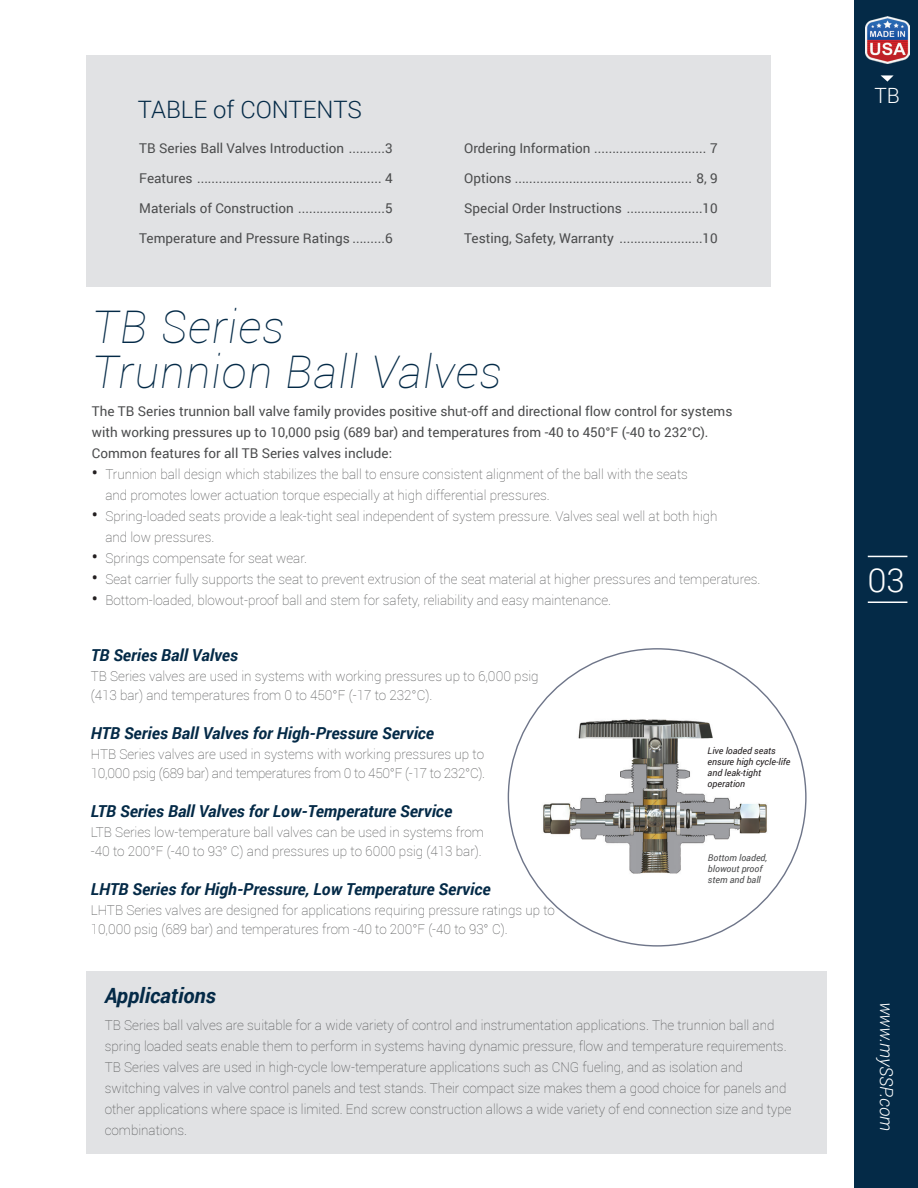
<style>
.page{position:relative;width:918px;height:1188px;background:#fff}
.page>*{position:absolute;margin:0;border:0;box-sizing:border-box;transform-origin:0 0}
.t1{font:italic 100 45px/45px "Roboto";letter-spacing:.025em;color:#042a47}
.t2{font:300 33px "Roboto";color:#fff}
.t3{font:300 24px "Roboto";color:#042a47}
.t4{font:italic 700 21px "Roboto";color:#042a47}
.t5{font:300 21px "Roboto";color:#fff}
.t6{font:italic 300 18px "Roboto";color:#fff}
.t7{font:italic 700 16.5px "Roboto";color:#042a47}
.t8{font:100 13.5px/21px "Roboto";color:#4b4c4d}
.t9{font:13.5px/21px "Roboto";color:#4b4c4d}
.t10{font:100 13.5px "Roboto";letter-spacing:-.02em;color:#4b4c4d}
.t11{font:italic 9.3px/11.1px "Roboto";color:#231f20}
.t12{font:italic 9.3px/11.1px "Roboto";color:#4b4c4d}
.s1{font-weight:400;font-size:18px;color:#231f20}
</style>
<div class="page">
<div style="left:854px;top:0;width:64px;height:1188px;background:#042a47"></div>
<hr style="left:868px;top:556px;width:39px;height:1px;background:#fff">
<hr style="left:868px;top:602px;width:39px;height:1px;background:#fff">
<img style="left:866px;top:16px;width:43px;height:48px">
<svg style="left:881px;top:75px;width:13px;height:7px"></svg>
<div style="left:86px;top:55px;width:685px;height:231px;background:#e1e2e4"></div>
<div style="left:86px;top:971px;width:741px;height:182px;background:#e1e2e4"></div>
<img style="left:537px;top:710px;width:230px;height:164px">
<p class="t3" style="left:138px;top:93px;width:225px">TABLE of CONTENTS</p>
<p class="t9" style="left:139px;top:137px;width:255px">TB Series Ball Valves Introduction ..........3</p>
<p class="t9" style="left:139px;top:167px;width:255px">Features ................................................... 4</p>
<p class="t9" style="left:139px;top:197px;width:255px">Materials of Construction ........................5</p>
<p class="t9" style="left:139px;top:227px;width:255px">Temperature and Pressure Ratings .........6</p>
<p class="t9" style="left:464px;top:137px;width:255px">Ordering Information ............................... 7</p>
<p class="t9" style="left:464px;top:167px;width:255px">Options ................................................. 8, 9</p>
<p class="t9" style="left:464px;top:197px;width:255px">Special Order Instructions .....................10</p>
<p class="t9" style="left:464px;top:227px;width:255px">Testing, Safety, Warranty .......................10</p>
<p class="t1" style="left:92px;top:303px;width:412px">TB Series<br>Trunnion Ball Valves</p>
<p class="t9" style="left:92px;top:400px;width:642px">The TB Series trunnion ball valve family provides positive shut-off and directional flow control for systems with working pressures up to 10,000 psig (689 bar) and temperatures from -40 to 450°F (-40 to 232°C).<br>Common features for all TB Series valves include:</p>
<p class="t8" style="left:105px;top:463px;width:584px;text-indent:-14px"><span class="s1">•</span> Trunnion ball design which stabilizes the ball to ensure consistent alignment of the ball with the seats and promotes lower actuation torque especially at high differential pressures.</p>
<p class="t8" style="left:105px;top:505px;width:614px;text-indent:-14px"><span class="s1">•</span> Spring-loaded seats provide a leak-tight seal independent of system pressure. Valves seal well at both high and low pressures.</p>
<p class="t8" style="left:92px;top:547px;width:217px"><span class="s1">•</span> Springs compensate for seat wear.</p>
<p class="t8" style="left:92px;top:568px;width:670px"><span class="s1">•</span> Seat carrier fully supports the seat to prevent extrusion of the seat material at higher pressures and temperatures.</p>
<p class="t8" style="left:92px;top:589px;width:521px"><span class="s1">•</span> Bottom-loaded, blowout-proof ball and stem for safety, reliability and easy maintenance.</p>
<p class="t7" style="left:91px;top:644px;width:149px">TB Series Ball Valves</p>
<p class="t8" style="left:91px;top:666px;width:449px;line-height:19.5px">TB Series valves are used in systems with working pressures up to 6,000 psig (413 bar) and temperatures from 0 to 450°F (-17 to 232°C).</p>
<p class="t7" style="left:91px;top:722px;width:345px">HTB Series Ball Valves for High-Pressure Service</p>
<p class="t8" style="left:91px;top:743px;width:395px">HTB Series valves are used in systems with working pressures up to</p>
<p class="t10" style="left:91px;top:764px;width:396px">10,000 psig (689 bar) and temperatures from 0 to 450°F (-17 to 232°C).</p>
<p class="t7" style="left:91px;top:800px;width:363px">LTB Series Ball Valves for Low-Temperature Service</p>
<p class="t8" style="left:91px;top:822px;width:395px;line-height:19.5px">LTB Series low-temperature ball valves can be used in systems from -40 to 200°F (-40 to 93° C) and pressures up to 6000 psig (413 bar).</p>
<p class="t7" style="left:91px;top:878px;width:401px">LHTB Series for High-Pressure, Low Temperature Service</p>
<p class="t8" style="left:91px;top:900px;width:466px;line-height:19.5px">LHTB Series valves are designed for applications requiring pressure ratings up to<br>10,000 psig (689 bar) and temperatures from -40 to 200°F (-40 to 93° C).</p>
<p class="t11" style="left:708px;top:745px;width:84px">Live loaded seats ensure high cycle-life and leak-tight operation</p>
<p class="t12" style="left:708px;top:852px;width:61px">Bottom loaded, blowout proof</p>
<p class="t12" style="left:708px;top:874px;width:54px">stem and ball</p>
<p class="t4" style="left:105px;top:980px;width:113px">Applications</p>
<p class="t8" style="left:105px;top:1015px;width:688px">TB Series ball valves are suitable for a wide variety of control and instrumentation applications. The trunnion ball and spring loaded seats enable them to perform in systems having dynamic pressure, flow and temperature requirements.<br>TB Series valves are used in high-cycle low-temperature applications such as CNG fueling, and as isolation and switching valves in valve control panels and test stands. Their compact size makes them a good choice for panels and other applications where space is limited. End screw construction allows a wide variety of end connection size and type combinations.</p>
<p class="t5" style="left:875px;top:81px;width:27px">TB</p>
<p class="t2" style="left:867px;top:557px;width:39px">03</p>
<p class="t6" style="left:899px;top:1002px;width:131px;rotate:90deg">www.mySSP.com</p>
</div>
